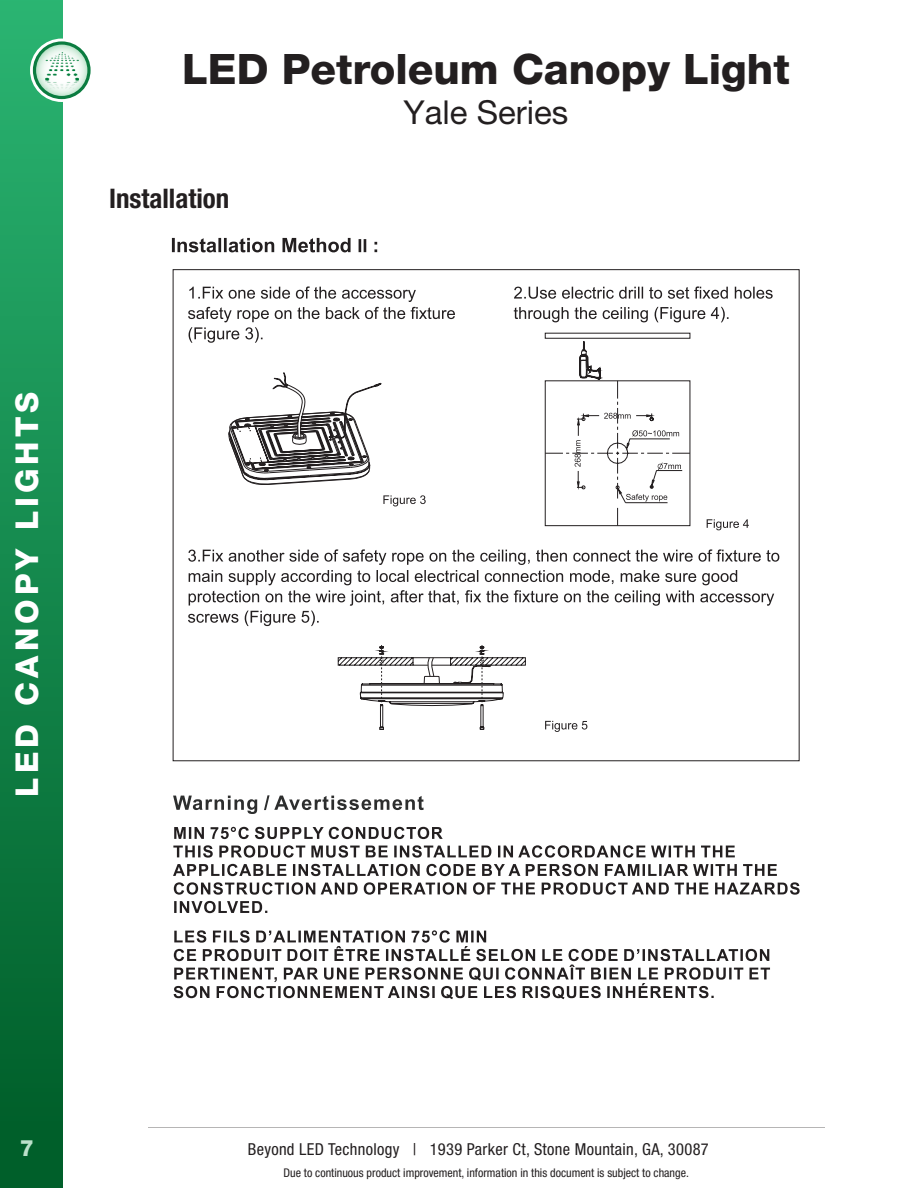
<style>
.page{position:relative;width:918px;height:1188px;background:#fff}
.page>*{position:absolute;margin:0;border:0;box-sizing:border-box;transform-origin:0 0}
.t1{font:800 42px "Helvetica Neue LT Std";color:#231f20}
.t2{font:33px "Helvetica Neue LT Pro";color:#231f20}
.t3{font:800 31.5px "Helvetica Neue LT Std";letter-spacing:.13em;color:#fff}
.t4{font:700 condensed 27px "Helvetica Neue LT Std";color:#231f20}
.t5{font:800 22.5px "Helvetica Neue LT Std";color:#bbe1ca}
.t6{font:condensed 16.5px "Helvetica Neue LT Pro";letter-spacing:.02em;color:#231f20}
.t7{font:condensed 12px "Helvetica Neue LT Pro";color:#231f20}
</style>
<div class="page">
<div style="left:0;top:0;width:63px;height:1188px;background:linear-gradient(to bottom,#2bb472,#005b26)"></div>
<div style="left:30px;top:39px;width:63px;height:63px;border:6px solid #fff;border-radius:50%"></div>
<svg style="left:34px;top:43px;width:55px;height:55px"></svg>
<div style="left:33px;top:41px;width:58px;height:58px;border:3px solid #0b7c40;border-radius:50%"></div>
<img style="left:45px;top:52px;width:33px;height:36px">
<svg style="left:171px;top:237px;width:629px;height:763px"></svg>
<svg style="left:172px;top:238px;width:205px;height:14px"></svg>
<svg style="left:188px;top:286px;width:267px;height:57px"></svg>
<svg style="left:514px;top:286px;width:259px;height:13px"></svg>
<svg style="left:514px;top:307px;width:215px;height:15px"></svg>
<svg style="left:707px;top:519px;width:42px;height:11px"></svg>
<svg style="left:383px;top:495px;width:43px;height:11px"></svg>
<svg style="left:188px;top:549px;width:591px;height:77px"></svg>
<svg style="left:545px;top:721px;width:42px;height:11px"></svg>
<svg style="left:229px;top:372px;width:153px;height:113px"></svg>
<svg style="left:338px;top:645px;width:188px;height:85px"></svg>
<svg style="left:545px;top:333px;width:145px;height:193px"></svg>
<svg style="left:173px;top:827px;width:627px;height:86px"></svg>
<svg style="left:174px;top:930px;width:596px;height:69px"></svg>
<svg style="left:173px;top:795px;width:251px;height:19px"></svg>
<h1 class="t1" style="left:182px;top:53px;width:609px">LED Petroleum Canopy Light</h1>
<h2 class="t2" style="left:404px;top:99px;width:166px">Yale Series</h2>
<h3 class="t4" style="left:109px;top:189px;width:122px">Installation</h3>
<h3 class="t3" style="left:15px;top:797px;width:406px;rotate:-90deg">LED CANOPY LIGHTS</h3>
<h3 class="t5" style="left:20px;top:1139px;width:16px">7</h3>
<h3 class="t6" style="left:248px;top:1143px;width:463px">Beyond LED Technology | 1939 Parker Ct, Stone Mountain, GA, 30087</h3>
<p class="t7" style="left:284px;top:1168px;width:407px">Due to continuous product improvement, information in this document is subject to change.</p>
</div>
